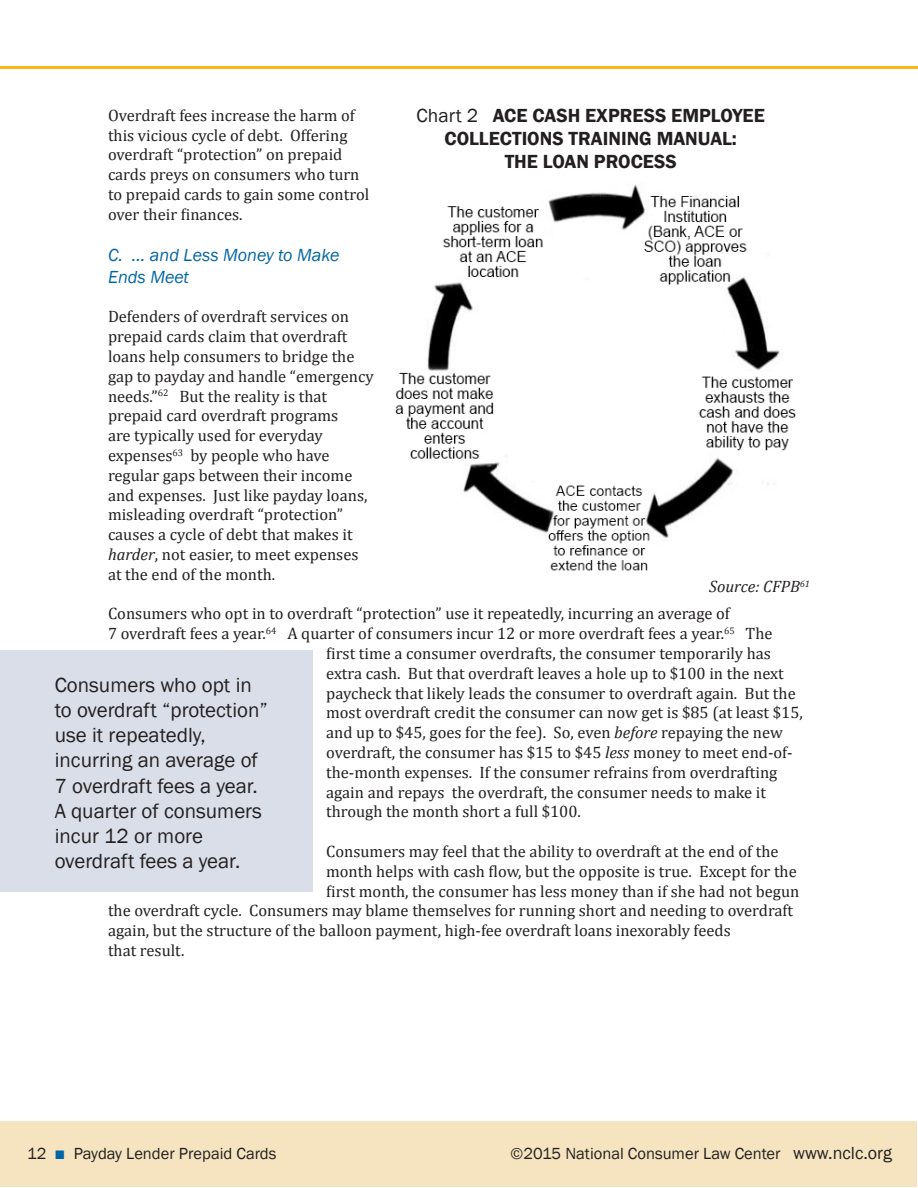
<style>
.page{position:relative;width:918px;height:1188px;background:#fff}
.page>*{position:absolute;margin:0;border:0;box-sizing:border-box;transform-origin:0 0}
.t1{font:21px "Franklin Gothic";color:#231f20}
.t2{font:600 19.5px "Franklin Gothic";color:#231f20}
.t3{font:italic 18px "Franklin Gothic";color:#0065a4}
.t4{font:16.5px/19.8px "Cambria";color:#231f20}
.t5{font:16.5px "Franklin Gothic";color:#231f20}
.t6{font:italic 16.5px "Cambria";color:#231f20}
.s1{font-weight:400}
.s2{font-style:italic}
.s3{font-size:18px;color:#0065a4}
.s4{font-size:18px}
</style>
<div class="page">
<div style="left:1px;top:1121px;width:916px;height:66px;background:#f6e3bf"></div>
<hr style="left:0;top:66px;width:918px;height:3px;background:#fcb814">
<div style="left:1px;top:650px;width:312px;height:242px;background:#dadee8"></div>
<img style="left:395px;top:184px;width:401px;height:387px">
<p class="t2" style="left:417px;top:103px;width:350px"><span class="s1">Chart 2</span> ACE CASH EXPRESS EMPLOYEE</p>
<p class="t2" style="left:444px;top:127px;width:294px">COLLECTIONS TRAINING MANUAL:</p>
<p class="t2" style="left:505px;top:150px;width:173px">THE LOAN PROCESS</p>
<p class="t4" style="left:108px;top:105px;width:248px">Overdraft fees increase the harm of</p>
<p class="t4" style="left:108px;top:125px;width:263px">this vicious cycle of debt. Offering overdraft “protection” on prepaid cards preys on consumers who turn to prepaid cards to gain some control over their finances.</p>
<p class="t3" style="left:108px;top:244px;width:233px">C. … and Less Money to Make</p>
<p class="t3" style="left:108px;top:266px;width:83px">Ends Meet</p>
<p class="t4" style="left:108px;top:307px;width:267px">Defenders of overdraft services on prepaid cards claim that overdraft loans help consumers to bridge the gap to payday and handle “emergency needs.”<sup>62</sup> But the reality is that prepaid card overdraft programs<br>are typically used for everyday expenses<sup>63</sup> by people who have regular gaps between their income and expenses. Just like payday loans, misleading overdraft “protection” causes a cycle of debt that makes it <span class="s2">harder</span>, not easier, to meet expenses at the end of the month.</p>
<p class="t4" style="left:108px;top:604px;width:623px">Consumers who opt in to overdraft “protection” use it repeatedly, incurring an average of</p>
<p class="t4" style="left:326px;top:624px;width:478px;text-indent:-218px">7 overdraft fees a year.<sup>64</sup> A quarter of consumers incur 12 or more overdraft fees a year.<sup>65</sup> The first time a consumer overdrafts, the consumer temporarily has extra cash. But that overdraft leaves a hole up to $100 in the next paycheck that likely leads the consumer to overdraft again. But the most overdraft credit the consumer can now get is $85 (at least $15, and up to $45, goes for the fee). So, even <span class="s2">before</span> repaying the new overdraft, the consumer has $15 to $45 <span class="s2">less</span> money to meet end-of&shy;the-month expenses. If the consumer refrains from overdrafting again and repays the overdraft, the consumer needs to make it through the month short a full $100.</p>
<p class="t4" style="left:326px;top:841px;width:454px">Consumers may feel that the ability to overdraft at the end of the</p>
<p class="t4" style="left:326px;top:861px;width:472px">month helps with cash flow, but the opposite is true. Except for the</p>
<p class="t4" style="left:326px;top:881px;width:475px">first month, the consumer has less money than if she had not begun</p>
<p class="t4" style="left:108px;top:901px;width:687px">the overdraft cycle. Consumers may blame themselves for running short and needing to overdraft</p>
<p class="t4" style="left:108px;top:921px;width:624px">again, but the structure of the balloon payment, high-fee overdraft loans inexorably feeds</p>
<p class="t4" style="left:108px;top:940px;width:78px">that result.</p>
<p class="t6" style="left:709px;top:575px;width:102px">Source: CFPB<sup>61</sup></p>
<p class="t1" style="left:55px;top:672px;width:199px">Consumers who opt in</p>
<p class="t1" style="left:55px;top:697px;width:215px">to overdraft “protection”</p>
<p class="t1" style="left:55px;top:722px;width:153px">use it repeatedly,</p>
<p class="t1" style="left:55px;top:747px;width:205px">incurring an average of</p>
<p class="t1" style="left:55px;top:773px;width:205px">7 overdraft fees a year.</p>
<p class="t1" style="left:55px;top:798px;width:209px">A quarter of consumers</p>
<p class="t1" style="left:55px;top:823px;width:150px">incur 12 or more</p>
<p class="t1" style="left:55px;top:848px;width:187px">overdraft fees a year.</p>
<p class="t5" style="left:27px;top:1143px;width:251px">12 <span class="s3">■</span> Payday Lender Prepaid Cards</p>
<p class="t5" style="left:511px;top:1143px;width:383px">©2015 National Consumer Law Center <span class="s4">www.nclc.org</span></p>
</div>
